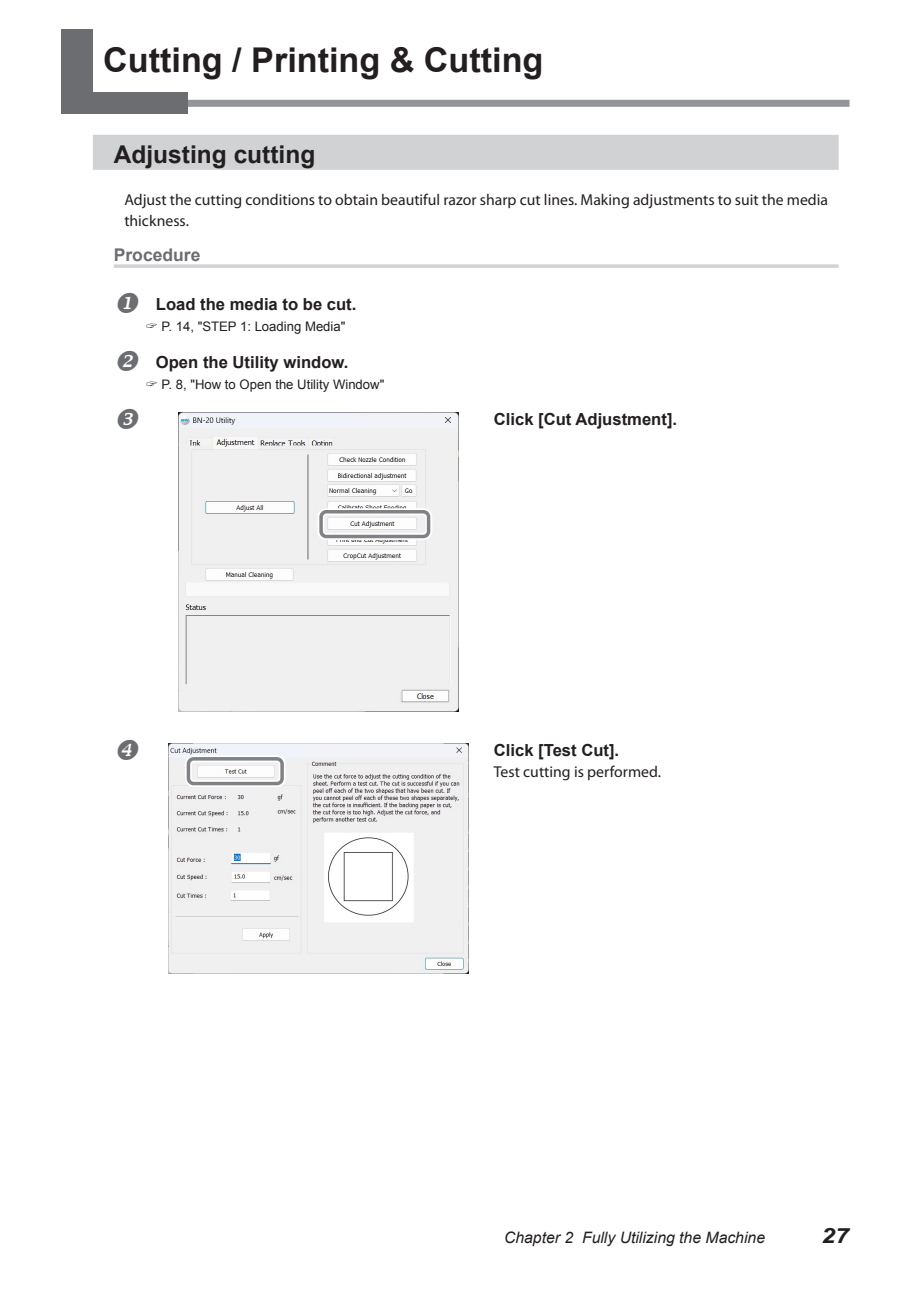
<style>
.page{position:relative;width:921px;height:1293px;background:#fff}
.page>*{position:absolute;margin:0;border:0;box-sizing:border-box;transform-origin:0 0}
.t1{font:700 34.12px "Arial";color:#231f20}
.t2{font:700 24.5px "Arial";color:#231f20}
.t3{font:italic 700 21px "Arial";color:#231f20;scale:1.2 1}
.t4{font:700 17.5px "Arial";color:#6c6d70}
.t5{font:700 16.62px "Arial";color:#231f20}
.t6{font:15.75px/21px "Myriad Pro";color:#231f20}
.t7{font:italic 15.75px "Arial";color:#231f20}
.t8{font:13.12px "Arial";color:#231f20}
.s1{color:#6c6d70}
</style>
<div class="page">
<div style="left:114px;top:100px;width:735px;height:7px;background:#939598"></div>
<div style="left:61px;top:93px;width:126px;height:21px;background:#6c6d70"></div>
<div style="left:61px;top:30px;width:32px;height:84px;background:#6c6d70"></div>
<div style="left:93px;top:135px;width:745px;height:35px;background:#d1d2d4"></div>
<svg style="left:114px;top:264px;width:724px;height:4px;background:#d6d7d9"></svg>
<img style="left:179px;top:412px;width:279px;height:299px">
<img style="left:168px;top:743px;width:301px;height:230px">
<div style="left:185px;top:755px;width:100px;height:32px;border:7px solid #fff;border-radius:5px"></div>
<div style="left:187px;top:757px;width:97px;height:28px;border:4px solid #808285;border-radius:5px"></div>
<div style="left:317px;top:508px;width:115px;height:32px;border:7px solid #fff;border-radius:5px"></div>
<div style="left:319px;top:510px;width:111px;height:28px;border:4px solid #808285;border-radius:5px"></div>
<h1 class="t1" style="left:103px;top:37px;width:441px">Cutting / Printing &amp; Cutting</h1>
<h2 class="t2" style="left:114px;top:138px;width:203px">Adjusting cutting</h2>
<p class="t6" style="left:124px;top:189px;width:705px">Adjust the cutting conditions to obtain beautiful razor sharp cut lines. Making adjustments to suit the media thickness.</p>
<p class="t4" style="left:114px;top:243px;width:88px">Procedure</p>
<p class="t5" style="left:114px;top:293px;width:244px"><span class="s1">◆</span> Load the media to be cut.</p>
<p class="t8" style="left:161px;top:318px;width:185px">P. 14, "STEP 1: Loading Media"</p>
<p class="t5" style="left:114px;top:351px;width:236px"><span class="s1">❖</span> Open the Utility window.</p>
<p class="t8" style="left:161px;top:375px;width:224px">P. 8, "How to Open the Utility Window"</p>
<p class="t5" style="left:494px;top:408px;width:185px">Click [Cut Adjustment].</p>
<p class="t5" style="left:494px;top:739px;width:127px">Click [Test Cut].</p>
<p class="t6" style="left:494px;top:761px;width:169px">Test cutting is performed.</p>
<p class="t7" style="left:504px;top:1227px;width:262px">Chapter 2 Fully Utilizing the Machine</p>
<h3 class="t3" style="left:821px;top:1221px;width:25px">27</h3>
</div>
